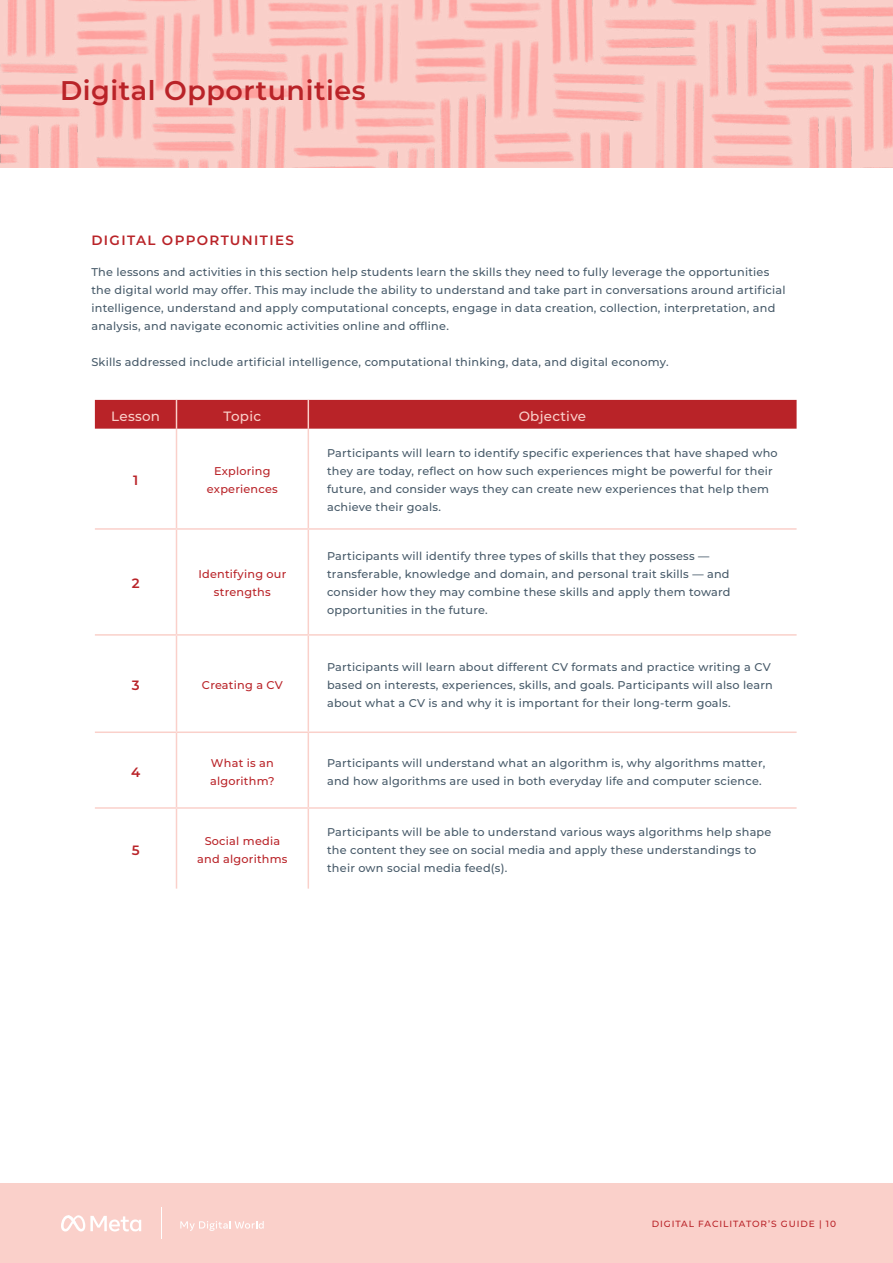
<style>
.page{position:relative;width:893px;height:1263px;background:#fff}
.page>*{position:absolute;margin:0;border:0;box-sizing:border-box;transform-origin:0 0}
.t1{font:600 27px "Montserrat";letter-spacing:.02em;color:#b92328}
.t2{font:600 13.5px "Montserrat";letter-spacing:.1em;color:#b92328}
.t3{font:500 13.5px "Montserrat";letter-spacing:.02em;color:#fad0ca}
.t4{font:500 11.25px/18px "Montserrat";letter-spacing:.02em;color:#475a69}
.t5{font:500 11.25px/18px "Montserrat";letter-spacing:.02em;color:#b92328;text-align:center}
.t6{font:500 9px "Montserrat";letter-spacing:.1em;color:#b92328}
</style>
<div class="page">
<img style="left:0;top:0;width:893px;height:168px">
<div style="left:95px;top:400px;width:702px;height:29px;background:#b92328"></div>
<hr style="left:176px;top:429px;width:1px;height:99px;background:#fad0ca">
<hr style="left:308px;top:429px;width:1px;height:99px;background:#fad0ca">
<hr style="left:95px;top:528px;width:81px;height:2px;background:#fad0ca">
<hr style="left:176px;top:528px;width:132px;height:2px;background:#fad0ca">
<hr style="left:176px;top:530px;width:1px;height:104px;background:#fad0ca">
<hr style="left:308px;top:528px;width:489px;height:2px;background:#fad0ca">
<hr style="left:308px;top:530px;width:1px;height:104px;background:#fad0ca">
<hr style="left:95px;top:634px;width:81px;height:2px;background:#fad0ca">
<hr style="left:176px;top:634px;width:132px;height:2px;background:#fad0ca">
<hr style="left:176px;top:636px;width:1px;height:95px;background:#fad0ca">
<hr style="left:308px;top:634px;width:489px;height:2px;background:#fad0ca">
<hr style="left:308px;top:636px;width:1px;height:95px;background:#fad0ca">
<hr style="left:95px;top:731px;width:81px;height:2px;background:#fad0ca">
<hr style="left:176px;top:731px;width:132px;height:2px;background:#fad0ca">
<hr style="left:176px;top:733px;width:1px;height:74px;background:#fad0ca">
<hr style="left:308px;top:731px;width:489px;height:2px;background:#fad0ca">
<hr style="left:308px;top:733px;width:1px;height:74px;background:#fad0ca">
<hr style="left:95px;top:807px;width:81px;height:2px;background:#fad0ca">
<hr style="left:176px;top:807px;width:132px;height:2px;background:#fad0ca">
<hr style="left:176px;top:809px;width:1px;height:80px;background:#fad0ca">
<hr style="left:308px;top:807px;width:489px;height:2px;background:#fad0ca">
<hr style="left:308px;top:809px;width:1px;height:80px;background:#fad0ca">
<div style="left:1px;top:1183px;width:892px;height:80px;background:#fad0ca"></div>
<svg style="left:180px;top:1221px;width:84px;height:10px"></svg>
<hr style="left:161px;top:1207px;width:1px;height:32px;background:#fff">
<svg style="left:61px;top:1215px;width:80px;height:17px"></svg>
<h1 class="t1" style="left:60px;top:71px;width:307px">Digital Opportunities</h1>
<p class="t2" style="left:91px;top:231px;width:204px">DIGITAL OPPORTUNITIES</p>
<p class="t4" style="left:91px;top:262px;width:696px">The lessons and activities in this section help students learn the skills they need to fully leverage the opportunities the digital world may offer. This may include the ability to understand and take part in conversations around artificial intelligence, understand and apply computational concepts, engage in data creation, collection, interpretation, and analysis, and navigate economic activities online and offline.</p>
<p class="t4" style="left:91px;top:352px;width:579px">Skills addressed include artificial intelligence, computational thinking, data, and digital economy.</p>
<p class="t3" style="left:111px;top:407px;width:50px">Lesson</p>
<p class="t3" style="left:224px;top:407px;width:39px">Topic</p>
<p class="t3" style="left:519px;top:407px;width:69px">Objective</p>
<p class="t2" style="left:133px;top:471px;width:7px">1</p>
<p class="t5" style="left:207px;top:462px;width:72px">Exploring experiences</p>
<p class="t2" style="left:132px;top:574px;width:9px">2</p>
<p class="t5" style="left:198px;top:565px;width:90px">Identifying our strengths</p>
<p class="t2" style="left:132px;top:676px;width:9px">3</p>
<p class="t5" style="left:202px;top:675px;width:82px">Creating a CV</p>
<p class="t4" style="left:327px;top:444px;width:452px">Participants will learn to identify specific experiences that have shaped who they are today, reflect on how such experiences might be powerful for their future, and consider ways they can create new experiences that help them achieve their goals.</p>
<p class="t4" style="left:327px;top:547px;width:405px">Participants will identify three types of skills that they possess — transferable, knowledge and domain, and personal trait skills — and consider how they may combine these skills and apply them toward opportunities in the future.</p>
<p class="t4" style="left:327px;top:657px;width:447px">Participants will learn about different CV formats and practice writing a CV based on interests, experiences, skills, and goals. Participants will also learn about what a CV is and why it is important for their long-term goals.</p>
<p class="t2" style="left:131px;top:762px;width:11px">4</p>
<p class="t5" style="left:210px;top:753px;width:66px;text-align:left">What is an algorithm?</p>
<p class="t4" style="left:327px;top:753px;width:440px">Participants will understand what an algorithm is, why algorithms matter, and how algorithms are used in both everyday life and computer science.</p>
<p class="t2" style="left:132px;top:840px;width:9px">5</p>
<p class="t5" style="left:197px;top:831px;width:92px">Social media and algorithms</p>
<p class="t4" style="left:327px;top:822px;width:446px">Participants will be able to understand various ways algorithms help shape the content they see on social media and apply these understandings to their own social media feed(s).</p>
<p class="t6" style="left:652px;top:1218px;width:186px">DIGITAL FACILITATOR’S GUIDE | 10</p>
</div>
